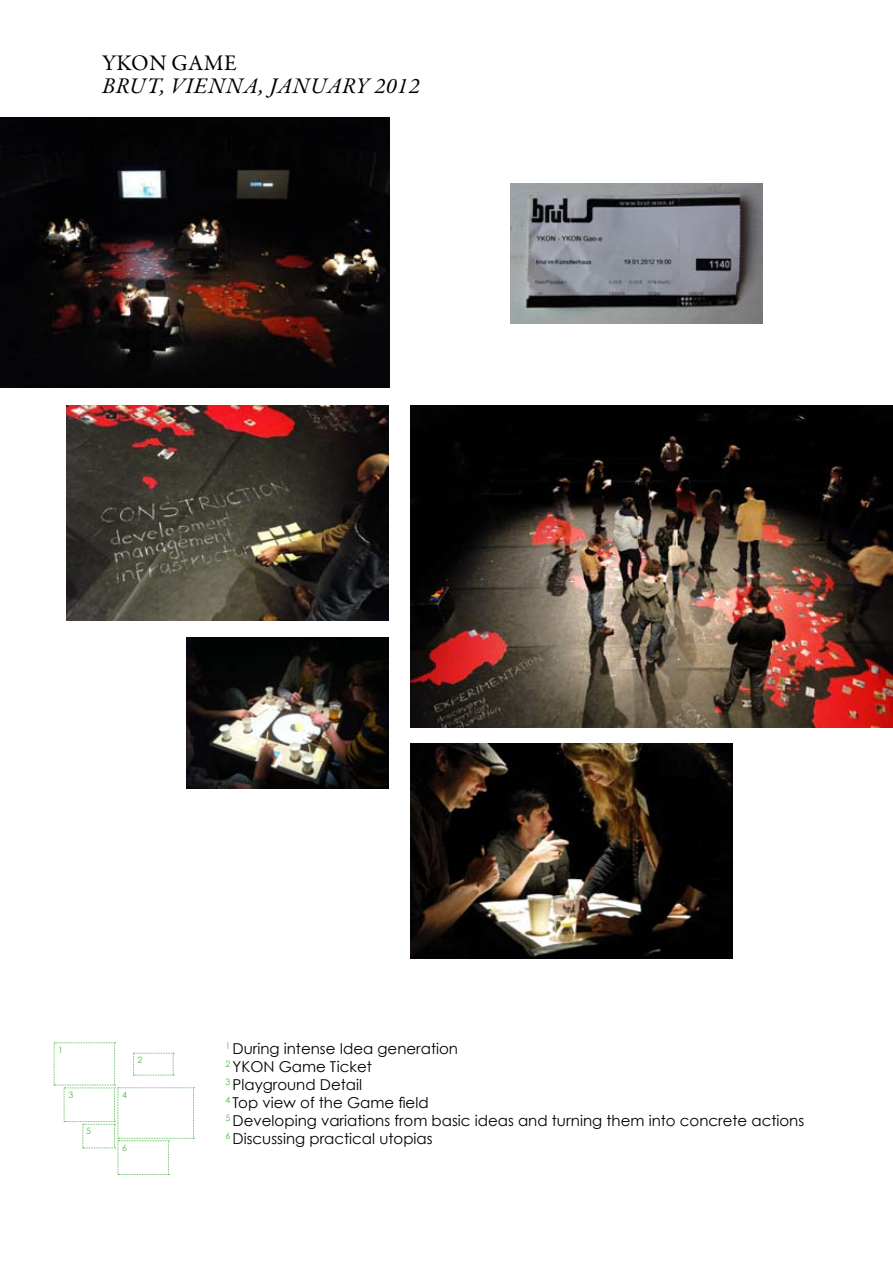
<style>
.page{position:relative;width:893px;height:1263px;background:#fff}
.page>*{position:absolute;margin:0;border:0;box-sizing:border-box;transform-origin:0 0}
.t1{font:italic 22.5px "Garamond Premr Pro";letter-spacing:.025em;color:#000}
.t2{font:22.5px "Garamond Premr Pro";letter-spacing:.02em;color:#000}
.t3{font:15px/18px "Century Gothic";color:#000}
.t4{font:8.7px "Century Gothic";color:#51b848}
</style>
<div class="page">
<img style="left:186px;top:638px;width:203px;height:151px">
<img style="left:410px;top:743px;width:323px;height:215px">
<img style="left:66px;top:406px;width:323px;height:215px">
<img style="left:410px;top:405px;width:483px;height:322px">
<img style="left:0;top:118px;width:389px;height:269px">
<img style="left:510px;top:184px;width:253px;height:140px">
<svg style="left:54px;top:1042px;width:141px;height:133px"></svg>
<h1 class="t2" style="left:102px;top:50px;width:136px">YKON GAME</h1>
<h1 class="t1" style="left:102px;top:72px;width:31px">BRUT</h1>
<h1 class="t1" style="left:160px;top:72px;width:66px">, VIENNA</h1>
<h1 class="t1" style="left:259px;top:72px;width:36px">, JANUARY</h1>
<h1 class="t1" style="left:374px;top:72px;width:47px">2012</h1>
<p class="t4" style="left:58px;top:1044px;width:6px">1</p>
<p class="t4" style="left:137px;top:1054px;width:6px">2</p>
<p class="t4" style="left:69px;top:1089px;width:6px">3</p>
<p class="t4" style="left:122px;top:1089px;width:6px">4</p>
<p class="t4" style="left:86px;top:1125px;width:6px">5</p>
<p class="t4" style="left:122px;top:1143px;width:6px">6</p>
<p class="t3" style="left:225px;top:1039px;width:580px"><sup>1</sup> During intense Idea generation<br><sup>2</sup> YKON Game Ticket<br><sup>3</sup> Playground Detail<br><sup>4</sup> Top view of the Game field<br><sup>5</sup> Developing variations from basic ideas and turning them into concrete actions <sup>6</sup> Discussing practical utopias</p>
</div>
